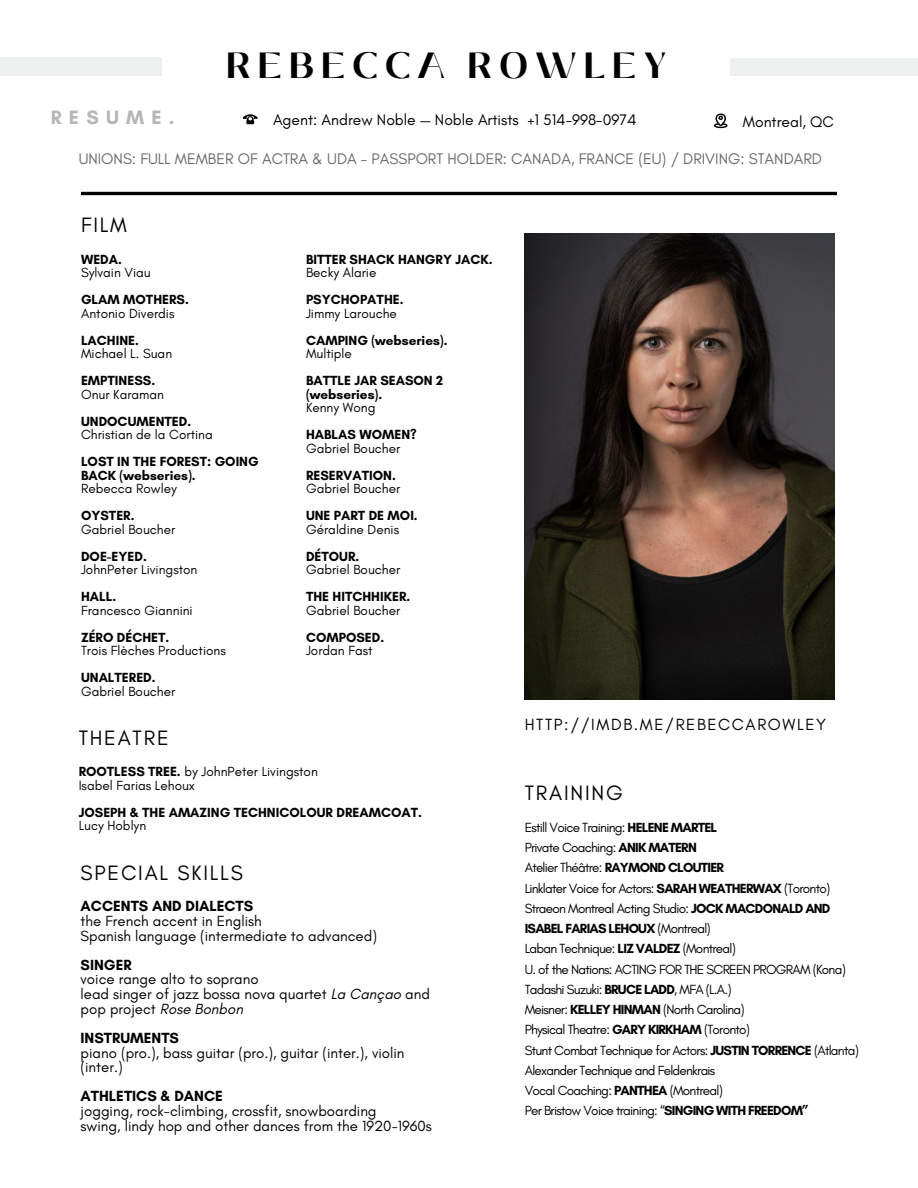
<style>
.page{position:relative;width:918px;height:1188px;background:#fff}
.page>*{position:absolute;margin:0;border:0;box-sizing:border-box;transform-origin:0 0}
.t1{font:700 36.3px "Black Mango";letter-spacing:.2em;color:#000}
.t2{font:21.15px "Glacial Indifference";letter-spacing:.085em;color:#000}
.t3{font:700 19.8px "Glacial Indifference";letter-spacing:.365em;color:#b6b6b6}
.t4{font:16.5px "Glacial Indifference";letter-spacing:.1em;color:#000}
.t5{font:15.6px "Glacial Indifference";color:#6b6767}
.t6{font:15.6px "Glacial Indifference";color:#000}
.t7{font:15px/14.7px "Glacial Indifference";color:#000}
.t8{font:700 15px "Glacial Indifference";color:#000}
.t9{font:13.5px/20.2px "Glacial Indifference";letter-spacing:-.055em;color:#000}
.t10{font:13.5px "Glacial Indifference";color:#000}
.t11{font:700 13.5px/13.5px "Glacial Indifference";color:#000}
.s1{font-weight:700}
.s2{font-style:italic}
</style>
<div class="page">
<svg style="left:243px;top:114px;width:15px;height:10px"></svg>
<svg style="left:714px;top:114px;width:13px;height:14px"></svg>
<img style="left:525px;top:234px;width:309px;height:466px">
<hr style="left:81px;top:192px;width:756px;height:3px;background:#000">
<div style="left:730px;top:58px;width:188px;height:17px;background:#eeefef"></div>
<div style="left:0;top:57px;width:162px;height:19px;background:#eeefef"></div>
<p class="t1" style="left:227px;top:38px;width:441px">REBECCA ROWLEY</p>
<p class="t3" style="left:51px;top:106px;width:125px">RESUME.</p>
<p class="t6" style="left:273px;top:110px;width:365px">Agent: Andrew Noble — Noble Artists +1 514-998-0974</p>
<p class="t6" style="left:743px;top:112px;width:93px">Montreal, QC</p>
<p class="t5" style="left:79px;top:149px;width:745px">UNIONS: FULL MEMBER OF ACTRA &amp; UDA - PASSPORT HOLDER: CANADA, FRANCE (EU) / DRIVING: STANDARD</p>
<p class="t2" style="left:81px;top:212px;width:47px">FILM</p>
<p class="t11" style="left:81px;top:252px;width:42px">WEDA.</p>
<p class="t10" style="left:81px;top:264px;width:71px">Sylvain Viau</p>
<p class="t11" style="left:81px;top:293px;width:109px">GLAM MOTHERS.</p>
<p class="t10" style="left:81px;top:305px;width:95px">Antonio Diverdis</p>
<p class="t11" style="left:81px;top:333px;width:59px">LACHINE.</p>
<p class="t10" style="left:81px;top:345px;width:93px">Michael L. Suan</p>
<p class="t11" style="left:81px;top:374px;width:76px">EMPTINESS.</p>
<p class="t10" style="left:81px;top:386px;width:85px">Onur Karaman</p>
<p class="t11" style="left:81px;top:414px;width:112px">UNDOCUMENTED.</p>
<p class="t10" style="left:81px;top:426px;width:133px">Christian de la Cortina</p>
<p class="t11" style="left:81px;top:455px;width:179px">LOST IN THE FOREST: GOING<br>BACK (webseries).</p>
<p class="t10" style="left:81px;top:480px;width:97px">Rebecca Rowley</p>
<p class="t11" style="left:81px;top:509px;width:55px">OYSTER.</p>
<p class="t10" style="left:81px;top:521px;width:96px">Gabriel Boucher</p>
<p class="t11" style="left:81px;top:549px;width:67px">DOE-EYED.</p>
<p class="t10" style="left:81px;top:561px;width:118px">JohnPeter Livingston</p>
<p class="t11" style="left:81px;top:590px;width:37px">HALL.</p>
<p class="t10" style="left:81px;top:602px;width:113px">Francesco Giannini</p>
<p class="t11" style="left:81px;top:630px;width:90px">ZÉRO DÉCHET.</p>
<p class="t10" style="left:81px;top:642px;width:146px">Trois Flèches Productions</p>
<p class="t11" style="left:81px;top:671px;width:76px">UNALTERED.</p>
<p class="t10" style="left:81px;top:683px;width:96px">Gabriel Boucher</p>
<p class="t11" style="left:306px;top:252px;width:188px">BITTER SHACK HANGRY JACK.</p>
<p class="t10" style="left:306px;top:264px;width:72px">Becky Alarie</p>
<p class="t11" style="left:306px;top:293px;width:99px">PSYCHOPATHE.</p>
<p class="t10" style="left:306px;top:305px;width:92px">Jimmy Larouche</p>
<p class="t11" style="left:306px;top:333px;width:143px">CAMPING (webseries).</p>
<p class="t10" style="left:306px;top:345px;width:47px">Multiple</p>
<p class="t11" style="left:306px;top:374px;width:139px">BATTLE JAR SEASON 2 (webseries).</p>
<p class="t10" style="left:306px;top:399px;width:71px">Kenny Wong</p>
<p class="t11" style="left:306px;top:428px;width:112px">HABLAS WOMEN?</p>
<p class="t10" style="left:306px;top:440px;width:96px">Gabriel Boucher</p>
<p class="t11" style="left:306px;top:468px;width:91px">RESERVATION.</p>
<p class="t10" style="left:306px;top:480px;width:96px">Gabriel Boucher</p>
<p class="t11" style="left:306px;top:509px;width:113px">UNE PART DE MOI.</p>
<p class="t10" style="left:306px;top:521px;width:95px">Géraldine Denis</p>
<p class="t11" style="left:306px;top:549px;width:55px">DÉTOUR.</p>
<p class="t10" style="left:306px;top:561px;width:96px">Gabriel Boucher</p>
<p class="t11" style="left:306px;top:590px;width:106px">THE HITCHHIKER.</p>
<p class="t10" style="left:306px;top:602px;width:96px">Gabriel Boucher</p>
<p class="t11" style="left:306px;top:630px;width:80px">COMPOSED.</p>
<p class="t10" style="left:306px;top:642px;width:68px">Jordan Fast</p>
<p class="t2" style="left:79px;top:725px;width:92px">THEATRE</p>
<p class="t10" style="left:79px;top:763px;width:241px"><span class="s1">ROOTLESS TREE.</span> by JohnPeter Livingston</p>
<p class="t10" style="left:79px;top:777px;width:118px">Isabel Farias Lehoux</p>
<p class="t11" style="left:79px;top:805px;width:345px">JOSEPH &amp; THE AMAZING TECHNICOLOUR DREAMCOAT.</p>
<p class="t10" style="left:79px;top:817px;width:69px">Lucy Hoblyn</p>
<p class="t2" style="left:81px;top:860px;width:164px">SPECIAL SKILLS</p>
<p class="t8" style="left:81px;top:897px;width:174px">ACCENTS AND DIALECTS</p>
<p class="t7" style="left:81px;top:913px;width:183px">the French accent in English</p>
<p class="t7" style="left:81px;top:928px;width:298px">Spanish language (intermediate to advanced)</p>
<p class="t8" style="left:81px;top:956px;width:53px">SINGER</p>
<p class="t7" style="left:81px;top:972px;width:180px">voice range alto to soprano</p>
<p class="t7" style="left:81px;top:986px;width:351px">lead singer of jazz bossa nova quartet <span class="s2">La Cançao</span> and pop project <span class="s2">Rose Bonbon</span></p>
<p class="t8" style="left:81px;top:1029px;width:100px">INSTRUMENTS</p>
<p class="t7" style="left:81px;top:1045px;width:325px">piano (pro.), bass guitar (pro.), guitar (inter.), violin (inter.)</p>
<p class="t8" style="left:81px;top:1087px;width:144px">ATHLETICS &amp; DANCE</p>
<p class="t7" style="left:81px;top:1103px;width:298px">jogging, rock-climbing, crossfit, snowboarding</p>
<p class="t7" style="left:81px;top:1118px;width:353px">swing, lindy hop and other dances from the 1920-1960s</p>
<p class="t4" style="left:525px;top:714px;width:303px">HTTP://IMDB.ME/REBECCAROWLEY</p>
<p class="t2" style="left:525px;top:779px;width:100px">TRAINING</p>
<p class="t9" style="left:525px;top:817px;width:194px">Estill Voice Training: <span class="s1">HELENE MARTEL</span></p>
<p class="t9" style="left:525px;top:837px;width:174px">Private Coaching: <span class="s1">ANIK MATERN</span></p>
<p class="t9" style="left:525px;top:857px;width:201px">Atelier Théâtre: <span class="s1">RAYMOND CLOUTIER</span></p>
<p class="t9" style="left:525px;top:878px;width:307px">Linklater Voice for Actors: <span class="s1">SARAH WEATHERWAX</span> (Toronto)</p>
<p class="t9" style="left:525px;top:898px;width:307px">Straeon Montreal Acting Studio: <span class="s1">JOCK MACDONALD AND<br>ISABEL FARIAS LEHOUX</span> (Montreal)</p>
<p class="t9" style="left:525px;top:938px;width:213px">Laban Technique: <span class="s1">LIZ VALDEZ</span> (Montreal)</p>
<p class="t9" style="left:525px;top:959px;width:323px">U. of the Nations: ACTING FOR THE SCREEN PROGRAM (Kona)</p>
<p class="t9" style="left:525px;top:979px;width:208px">Tadashi Suzuki: <span class="s1">BRUCE LADD</span>, MFA (L.A.)</p>
<p class="t9" style="left:525px;top:999px;width:221px">Meisner: <span class="s1">KELLEY HINMAN</span> (North Carolina)</p>
<p class="t9" style="left:525px;top:1019px;width:227px">Physical Theatre: <span class="s1">GARY KIRKHAM</span> (Toronto)</p>
<p class="t9" style="left:525px;top:1040px;width:336px">Stunt Combat Technique for Actors: <span class="s1">JUSTIN TORRENCE</span> (Atlanta)</p>
<p class="t9" style="left:525px;top:1060px;width:192px">Alexander Technique and Feldenkrais</p>
<p class="t9" style="left:525px;top:1080px;width:200px">Vocal Coaching: <span class="s1">PANTHEA</span> (Montreal)</p>
<p class="t9" style="left:525px;top:1100px;width:286px">Per Bristow Voice training: “<span class="s1">SINGING WITH FREEDOM”</span></p>
</div>
